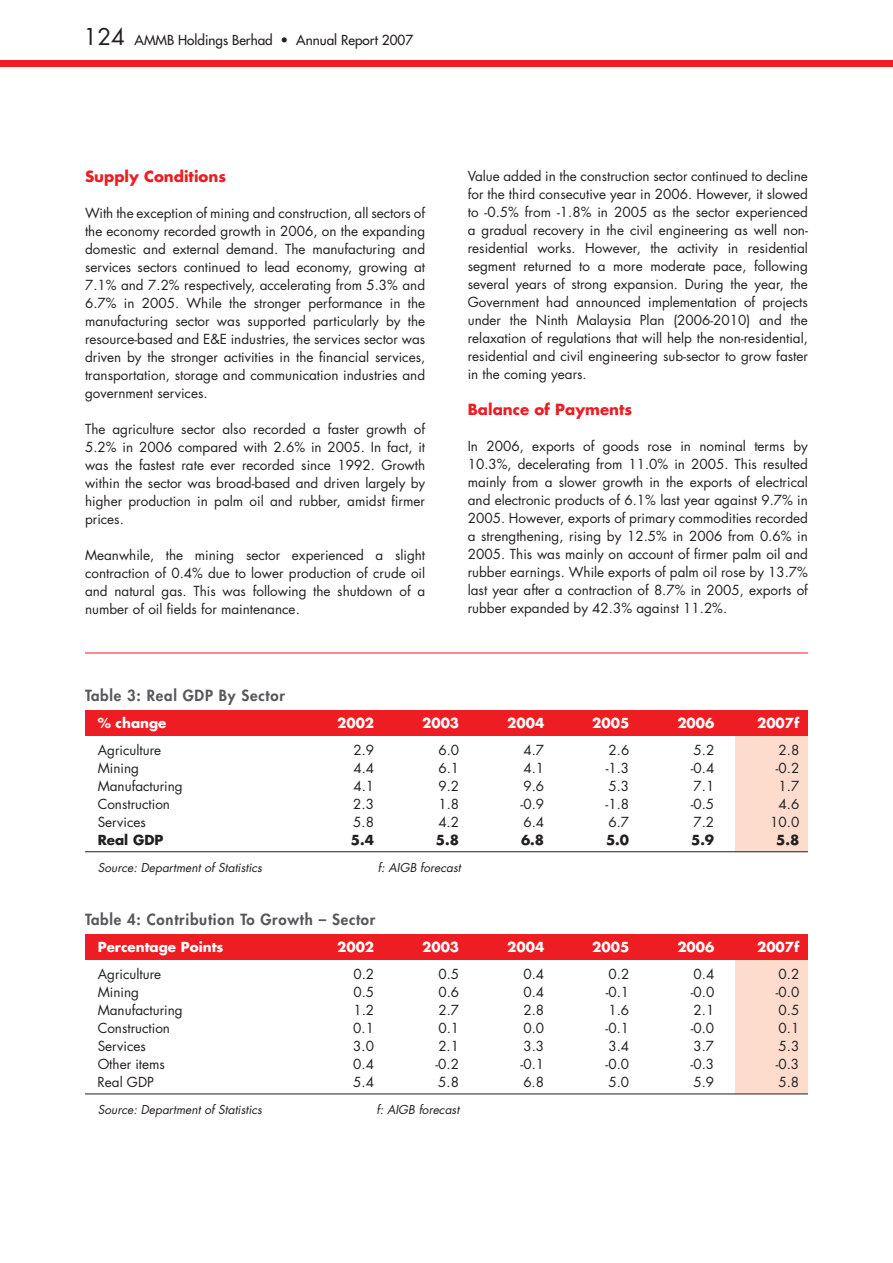
<style>
.page{position:relative;width:893px;height:1263px;background:#fff}
.page>*{position:absolute;margin:0;border:0;box-sizing:border-box;transform-origin:0 0}
.t1{font:800 15px "Futura";letter-spacing:.05em;color:#57585a}
.t2{font:700 15px "Futura";color:#ee1d23}
.t3{font:13.5px/18px "Futura";color:#231f20;text-align:justify}
.t4{font:700 13.5px "Futura";color:#fff}
.t5{font:13.5px "Futura";color:#231f20}
.t6{font:700 13.5px "Futura";color:#231f20}
.t7{font:italic 12px "Futura";color:#231f20}
.s1{font-size:22.5px}
</style>
<div class="page">
<div style="left:0;top:60px;width:893px;height:6px;background:#ee1d23"></div>
<div style="left:736px;top:947px;width:72px;height:147px;background:#fddcce"></div>
<div style="left:736px;top:731px;width:72px;height:121px;background:#fddcce"></div>
<div style="left:85px;top:934px;width:723px;height:26px;background:#ee1d23"></div>
<hr style="left:85px;top:1093px;width:723px;height:1px;background:#231f20">
<div style="left:85px;top:710px;width:723px;height:26px;background:#ee1d23"></div>
<hr style="left:85px;top:851px;width:723px;height:1px;background:#231f20">
<hr style="left:85px;top:653px;width:723px;height:1px;background:#ee1d23">
<p class="t5" style="left:84px;top:31px;width:331px"><span class="s1">124</span> AMMB Holdings Berhad • Annual Report 2007</p>
<p class="t2" style="left:85px;top:166px;width:143px">Supply Conditions</p>
<p class="t3" style="left:85px;top:204px;width:342px">With the exception of mining and construction, all sectors of the economy recorded growth in 2006, on the expanding domestic and external demand. The manufacturing and services sectors continued to lead economy, growing at 7.1% and 7.2% respectively, accelerating from 5.3% and 6.7% in 2005. While the stronger performance in the manufacturing sector was supported particularly by the resource-based and E&amp;E industries, the services sector was driven by the stronger activities in the financial services, transportation, storage and communication industries and government services.</p>
<p class="t3" style="left:85px;top:420px;width:342px">The agriculture sector also recorded a faster growth of 5.2% in 2006 compared with 2.6% in 2005. In fact, it was the fastest rate ever recorded since 1992. Growth within the sector was broad-based and driven largely by higher production in palm oil and rubber, amidst firmer prices.</p>
<p class="t3" style="left:85px;top:546px;width:342px">Meanwhile, the mining sector experienced a slight contraction of 0.4% due to lower production of crude oil and natural gas. This was following the shutdown of a number of oil fields for maintenance.</p>
<p class="t3" style="left:468px;top:167px;width:342px">Value added in the construction sector continued to decline for the third consecutive year in 2006. However, it slowed to -0.5% from -1.8% in 2005 as the sector experienced a gradual recovery in the civil engineering as well non&shy;residential works. However, the activity in residential segment returned to a more moderate pace, following several years of strong expansion. During the year, the Government had announced implementation of projects under the Ninth Malaysia Plan (2006-2010) and the relaxation of regulations that will help the non-residential, residential and civil engineering sub-sector to grow faster in the coming years.</p>
<p class="t2" style="left:468px;top:399px;width:166px">Balance of Payments</p>
<p class="t3" style="left:468px;top:437px;width:342px">In 2006, exports of goods rose in nominal terms by 10.3%, decelerating from 11.0% in 2005. This resulted mainly from a slower growth in the exports of electrical and electronic products of 6.1% last year against 9.7% in 2005. However, exports of primary commodities recorded a strengthening, rising by 12.5% in 2006 from 0.6% in 2005. This was mainly on account of firmer palm oil and rubber earnings. While exports of palm oil rose by 13.7% last year after a contraction of 8.7% in 2005, exports of rubber expanded by 42.3% against 11.2%.</p>
<p class="t1" style="left:85px;top:686px;width:201px">Table 3: Real GDP By Sector</p>
<p class="t4" style="left:98px;top:714px;width:70px">% change</p>
<p class="t4" style="left:337px;top:714px;width:39px">2002</p>
<p class="t4" style="left:422px;top:714px;width:39px">2003</p>
<p class="t4" style="left:507px;top:714px;width:39px">2004</p>
<p class="t4" style="left:592px;top:714px;width:39px">2005</p>
<p class="t4" style="left:677px;top:714px;width:39px">2006</p>
<p class="t4" style="left:757px;top:714px;width:44px">2007f</p>
<p class="t3" style="left:98px;top:741px;width:65px">Agriculture</p>
<p class="t3" style="left:353px;top:741px;width:22px">2.9</p>
<p class="t3" style="left:438px;top:741px;width:22px">6.0</p>
<p class="t3" style="left:523px;top:741px;width:22px">4.7</p>
<p class="t3" style="left:608px;top:741px;width:22px">2.6</p>
<p class="t3" style="left:694px;top:741px;width:22px">5.2</p>
<p class="t3" style="left:779px;top:741px;width:22px">2.8</p>
<p class="t3" style="left:98px;top:759px;width:43px">Mining</p>
<p class="t3" style="left:353px;top:759px;width:22px">4.4</p>
<p class="t3" style="left:438px;top:759px;width:22px">6.1</p>
<p class="t3" style="left:523px;top:759px;width:22px">4.1</p>
<p class="t3" style="left:606px;top:759px;width:25px">-1.3</p>
<p class="t3" style="left:691px;top:759px;width:25px">-0.4</p>
<p class="t3" style="left:776px;top:759px;width:25px">-0.2</p>
<p class="t3" style="left:98px;top:777px;width:87px">Manufacturing</p>
<p class="t3" style="left:353px;top:777px;width:22px">4.1</p>
<p class="t3" style="left:438px;top:777px;width:22px">9.2</p>
<p class="t3" style="left:523px;top:777px;width:22px">9.6</p>
<p class="t3" style="left:608px;top:777px;width:22px">5.3</p>
<p class="t3" style="left:693px;top:777px;width:22px">7.1</p>
<p class="t3" style="left:779px;top:777px;width:22px">1.7</p>
<p class="t3" style="left:98px;top:795px;width:74px">Construction</p>
<p class="t3" style="left:353px;top:795px;width:22px">2.3</p>
<p class="t3" style="left:438px;top:795px;width:22px">1.8</p>
<p class="t3" style="left:521px;top:795px;width:25px">-0.9</p>
<p class="t3" style="left:606px;top:795px;width:25px">-1.8</p>
<p class="t3" style="left:691px;top:795px;width:25px">-0.5</p>
<p class="t3" style="left:778px;top:795px;width:22px">4.6</p>
<p class="t3" style="left:98px;top:813px;width:50px">Services</p>
<p class="t3" style="left:353px;top:813px;width:22px">5.8</p>
<p class="t3" style="left:438px;top:813px;width:22px">4.2</p>
<p class="t3" style="left:523px;top:813px;width:22px">6.4</p>
<p class="t3" style="left:608px;top:813px;width:22px">6.7</p>
<p class="t3" style="left:693px;top:813px;width:22px">7.2</p>
<p class="t3" style="left:770px;top:813px;width:31px">10.0</p>
<p class="t6" style="left:98px;top:831px;width:67px">Real GDP</p>
<p class="t6" style="left:351px;top:831px;width:25px">5.4</p>
<p class="t6" style="left:436px;top:831px;width:25px">5.8</p>
<p class="t6" style="left:521px;top:831px;width:25px">6.8</p>
<p class="t6" style="left:606px;top:831px;width:25px">5.0</p>
<p class="t6" style="left:691px;top:831px;width:25px">5.9</p>
<p class="t6" style="left:776px;top:831px;width:25px">5.8</p>
<p class="t7" style="left:98px;top:860px;width:166px">Source: Department of Statistics</p>
<p class="t7" style="left:378px;top:860px;width:84px">f: AIGB forecast</p>
<p class="t1" style="left:85px;top:910px;width:292px">Table 4: Contribution To Growth – Sector</p>
<p class="t4" style="left:98px;top:938px;width:127px">Percentage Points</p>
<p class="t4" style="left:337px;top:938px;width:39px">2002</p>
<p class="t4" style="left:422px;top:938px;width:39px">2003</p>
<p class="t4" style="left:507px;top:938px;width:39px">2004</p>
<p class="t4" style="left:592px;top:938px;width:39px">2005</p>
<p class="t4" style="left:677px;top:938px;width:39px">2006</p>
<p class="t4" style="left:757px;top:938px;width:44px">2007f</p>
<p class="t3" style="left:98px;top:965px;width:65px">Agriculture</p>
<p class="t3" style="left:353px;top:965px;width:22px">0.2</p>
<p class="t3" style="left:438px;top:965px;width:22px">0.5</p>
<p class="t3" style="left:523px;top:965px;width:22px">0.4</p>
<p class="t3" style="left:608px;top:965px;width:22px">0.2</p>
<p class="t3" style="left:694px;top:965px;width:22px">0.4</p>
<p class="t3" style="left:779px;top:965px;width:22px">0.2</p>
<p class="t3" style="left:98px;top:983px;width:43px">Mining</p>
<p class="t3" style="left:353px;top:983px;width:22px">0.5</p>
<p class="t3" style="left:438px;top:983px;width:22px">0.6</p>
<p class="t3" style="left:523px;top:983px;width:22px">0.4</p>
<p class="t3" style="left:606px;top:983px;width:25px">-0.1</p>
<p class="t3" style="left:691px;top:983px;width:25px">-0.0</p>
<p class="t3" style="left:776px;top:983px;width:25px">-0.0</p>
<p class="t3" style="left:98px;top:1001px;width:87px">Manufacturing</p>
<p class="t3" style="left:353px;top:1001px;width:22px">1.2</p>
<p class="t3" style="left:438px;top:1001px;width:22px">2.7</p>
<p class="t3" style="left:523px;top:1001px;width:22px">2.8</p>
<p class="t3" style="left:608px;top:1001px;width:22px">1.6</p>
<p class="t3" style="left:693px;top:1001px;width:22px">2.1</p>
<p class="t3" style="left:779px;top:1001px;width:22px">0.5</p>
<p class="t3" style="left:98px;top:1019px;width:74px">Construction</p>
<p class="t3" style="left:353px;top:1019px;width:22px">0.1</p>
<p class="t3" style="left:438px;top:1019px;width:22px">0.1</p>
<p class="t3" style="left:523px;top:1019px;width:22px">0.0</p>
<p class="t3" style="left:606px;top:1019px;width:25px">-0.1</p>
<p class="t3" style="left:691px;top:1019px;width:25px">-0.0</p>
<p class="t3" style="left:778px;top:1019px;width:22px">0.1</p>
<p class="t3" style="left:98px;top:1037px;width:50px">Services</p>
<p class="t3" style="left:353px;top:1037px;width:22px">3.0</p>
<p class="t3" style="left:438px;top:1037px;width:22px">2.1</p>
<p class="t3" style="left:523px;top:1037px;width:22px">3.3</p>
<p class="t3" style="left:608px;top:1037px;width:22px">3.4</p>
<p class="t3" style="left:693px;top:1037px;width:22px">3.7</p>
<p class="t3" style="left:778px;top:1037px;width:22px">5.3</p>
<p class="t3" style="left:98px;top:1055px;width:69px">Other items</p>
<p class="t3" style="left:353px;top:1055px;width:22px">0.4</p>
<p class="t3" style="left:435px;top:1055px;width:25px">-0.2</p>
<p class="t3" style="left:521px;top:1055px;width:25px">-0.1</p>
<p class="t3" style="left:606px;top:1055px;width:25px">-0.0</p>
<p class="t3" style="left:691px;top:1055px;width:25px">-0.3</p>
<p class="t3" style="left:776px;top:1055px;width:25px">-0.3</p>
<p class="t3" style="left:98px;top:1073px;width:58px">Real GDP</p>
<p class="t3" style="left:353px;top:1073px;width:22px">5.4</p>
<p class="t3" style="left:438px;top:1073px;width:22px">5.8</p>
<p class="t3" style="left:523px;top:1073px;width:22px">6.8</p>
<p class="t3" style="left:608px;top:1073px;width:22px">5.0</p>
<p class="t3" style="left:693px;top:1073px;width:22px">5.9</p>
<p class="t3" style="left:778px;top:1073px;width:22px">5.8</p>
<p class="t7" style="left:98px;top:1102px;width:166px">Source: Department of Statistics</p>
<p class="t7" style="left:376px;top:1102px;width:84px">f: AIGB forecast</p>
</div>
